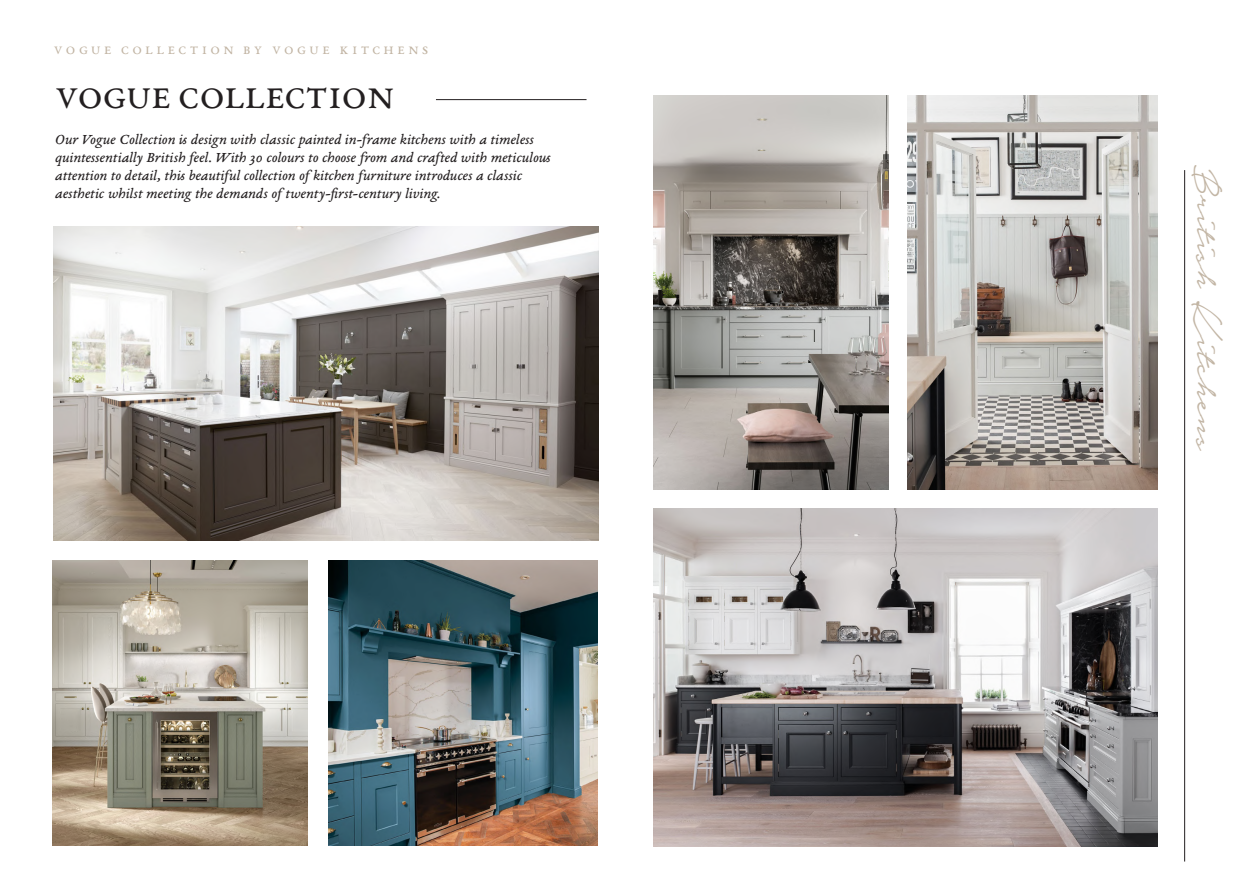
<style>
.page{position:relative;width:1259px;height:893px;background:#fff}
.page>*{position:absolute;margin:0;border:0;box-sizing:border-box;transform-origin:0 0}
.H2_Right{font:45px "Notera Personal Use Only";color:#c2b5a4}
.t1{font:43.5px "EB Garamond 12 All SC";letter-spacing:.01em;color:#231f20}
.t2{font:16.5px "EB Garamond 12 All SC";letter-spacing:.22em;color:#c2b5a4}
.t3{font:italic 15px/18px "EB Garamond 08";color:#231f20}
</style>
<div class="page">
<img style="left:53px;top:226px;width:546px;height:315px">
<img style="left:328px;top:560px;width:270px;height:285px">
<img style="left:53px;top:560px;width:254px;height:285px">
<hr style="left:436px;top:99px;width:150px;height:1px;background:#231f20">
<hr style="left:1184px;top:170px;width:1px;height:691px;background:#231f20">
<img style="left:907px;top:96px;width:250px;height:393px">
<img style="left:654px;top:96px;width:234px;height:393px">
<img style="left:653px;top:508px;width:504px;height:338px">
<h5 class="t2" style="left:54px;top:37px;width:376px">Vogue Collection BY VOGUE kitchens</h5>
<h5 class="t1" style="left:55px;top:62px;width:340px">Vogue Collection</h5>
<h5 class="t3" style="left:55px;top:131px;width:497px">Our Vogue Collection is design with classic painted in-frame kitchens with a timeless quintessentially British feel. With 30 colours to choose from and crafted with meticulous attention to detail, this beautiful collection of kitchen furniture introduces a classic aesthetic whilst meeting the demands of twenty-first-century living.</h5>
<p class="H2_Right" style="left:1229px;top:165px;width:287px;rotate:90deg">British Kitchens</p>
</div>
